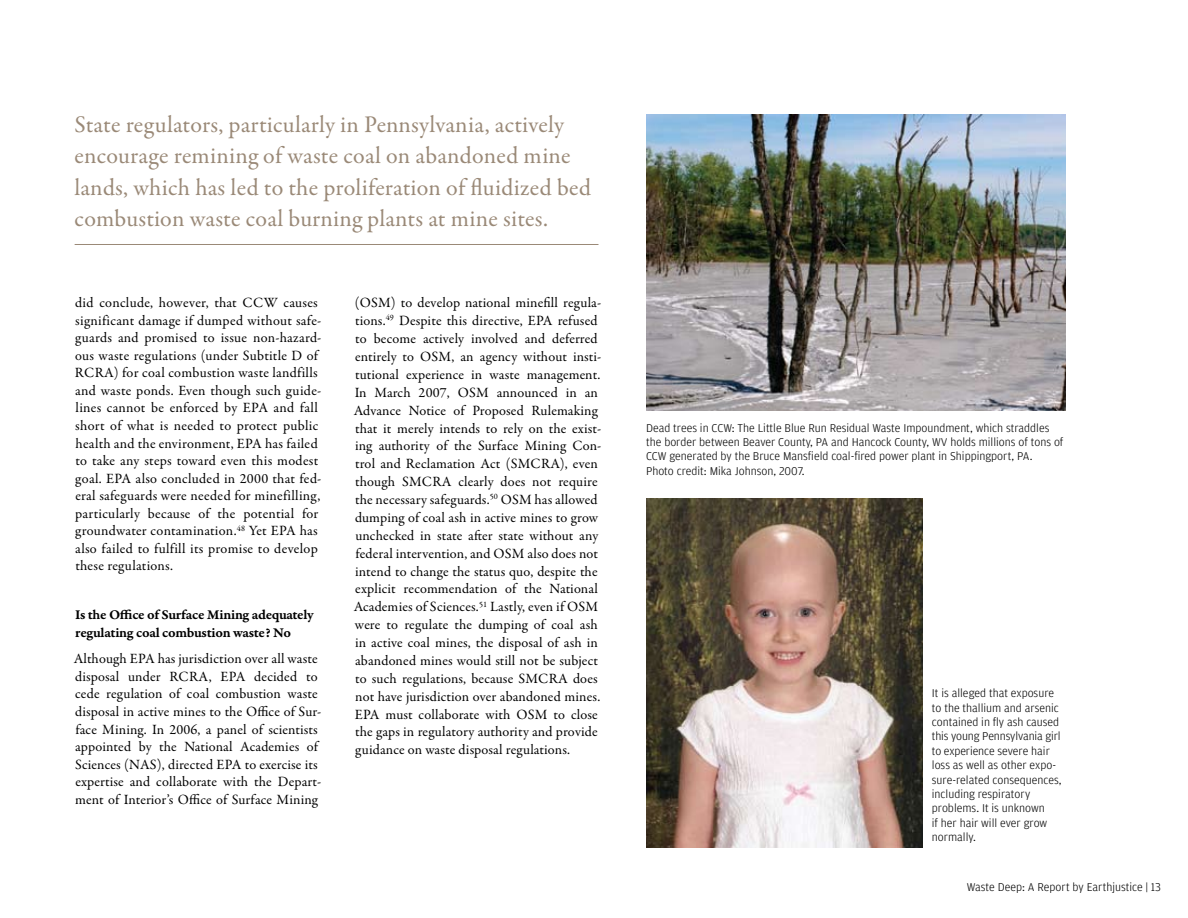
<style>
.page{position:relative;width:1188px;height:918px;background:#fff}
.page>*{position:absolute;margin:0;border:0;box-sizing:border-box;transform-origin:0 0}
.t1{font:24px/31.5px "Garamond Premr Pro";letter-spacing:.01em;color:#9a8977}
.t2{font:14.25px/17.9px "Garamond Premr Pro";letter-spacing:.01em;color:#000}
.t3{font:14.25px/17.5px "Garamond Premr Pro Smbd Capt";letter-spacing:-.02em;color:#000}
.t4{font:300 12px/14.4px "Amplitude";color:#000}
</style>
<div class="page">
<img style="left:646px;top:114px;width:420px;height:297px">
<img style="left:646px;top:498px;width:277px;height:349px">
<hr style="left:75px;top:244px;width:523px;height:1px;background:#9a8977">
<h1 class="t1" style="left:75px;top:109px;width:518px">State regulators, particularly in Pennsylvania, actively encourage remining of waste coal on abandoned mine lands, which has led to the proliferation of fluidized bed combustion waste coal burning plants at mine sites.</h1>
<p class="t2" style="left:75px;top:294px;width:248px">did conclude, however, that CCW causes significant damage if dumped without safe&shy;guards and promised to issue non-hazard&shy;ous waste regulations (under Subtitle D of RCRA) for coal combustion waste landfills and waste ponds. Even though such guide&shy;lines cannot be enforced by EPA and fall short of what is needed to protect public health and the environment, EPA has failed to take any steps toward even this modest goal. EPA also concluded in 2000 that fed&shy;eral safeguards were needed for minefilling, particularly because of the potential for groundwater contamination.<sup>48</sup> Yet EPA has also failed to fulfill its promise to develop these regulations.</p>
<p class="t3" style="left:75px;top:607px;width:240px">Is the Office of Surface Mining adequately regulating coal combustion waste? No</p>
<p class="t2" style="left:74px;top:650px;width:249px">Although EPA has jurisdiction over all waste disposal under RCRA, EPA decided to cede regulation of coal combustion waste disposal in active mines to the Office of Sur&shy;face Mining. In 2006, a panel of scientists appointed by the National Academies of Sciences (NAS), directed EPA to exercise its expertise and collaborate with the Depart&shy;ment of Interior’s Office of Surface Mining</p>
<p class="t2" style="left:354px;top:294px;width:249px">(OSM) to develop national minefill regula&shy;tions.<sup>49</sup> Despite this directive, EPA refused to become actively involved and deferred entirely to OSM, an agency without insti&shy;tutional experience in waste management.<br>In March 2007, OSM announced in an Advance Notice of Proposed Rulemaking that it merely intends to rely on the exist&shy;ing authority of the Surface Mining Con&shy;trol and Reclamation Act (SMCRA), even though SMCRA clearly does not require the necessary safeguards.<sup>50</sup> OSM has allowed dumping of coal ash in active mines to grow unchecked in state after state without any federal intervention, and OSM also does not intend to change the status quo, despite the explicit recommendation of the National Academies of Sciences.<sup>51</sup> Lastly, even if OSM were to regulate the dumping of coal ash in active coal mines, the disposal of ash in abandoned mines would still not be subject to such regulations, because SMCRA does not have jurisdiction over abandoned mines.<br>EPA must collaborate with OSM to close the gaps in regulatory authority and provide guidance on waste disposal regulations.</p>
<p class="t4" style="left:646px;top:421px;width:419px">Dead trees in CCW: The Little Blue Run Residual Waste Impoundment, which straddles the border between Beaver County, PA and Hancock County, WV holds millions of tons of CCW generated by the Bruce Mansfield coal-fired power plant in Shippingport, PA.<br>Photo credit: Mika Johnson, 2007.</p>
<p class="t4" style="left:932px;top:686px;width:131px">It is alleged that exposure to the thallium and arsenic contained in fly ash caused this young Pennsylvania girl to experience severe hair loss as well as other expo&shy;sure-related consequences, including respiratory problems. It is unknown<br>if her hair will ever grow normally.</p>
<p class="t4" style="left:967px;top:880px;width:196px">Waste Deep: A Report by Earthjustice | 13</p>
</div>
